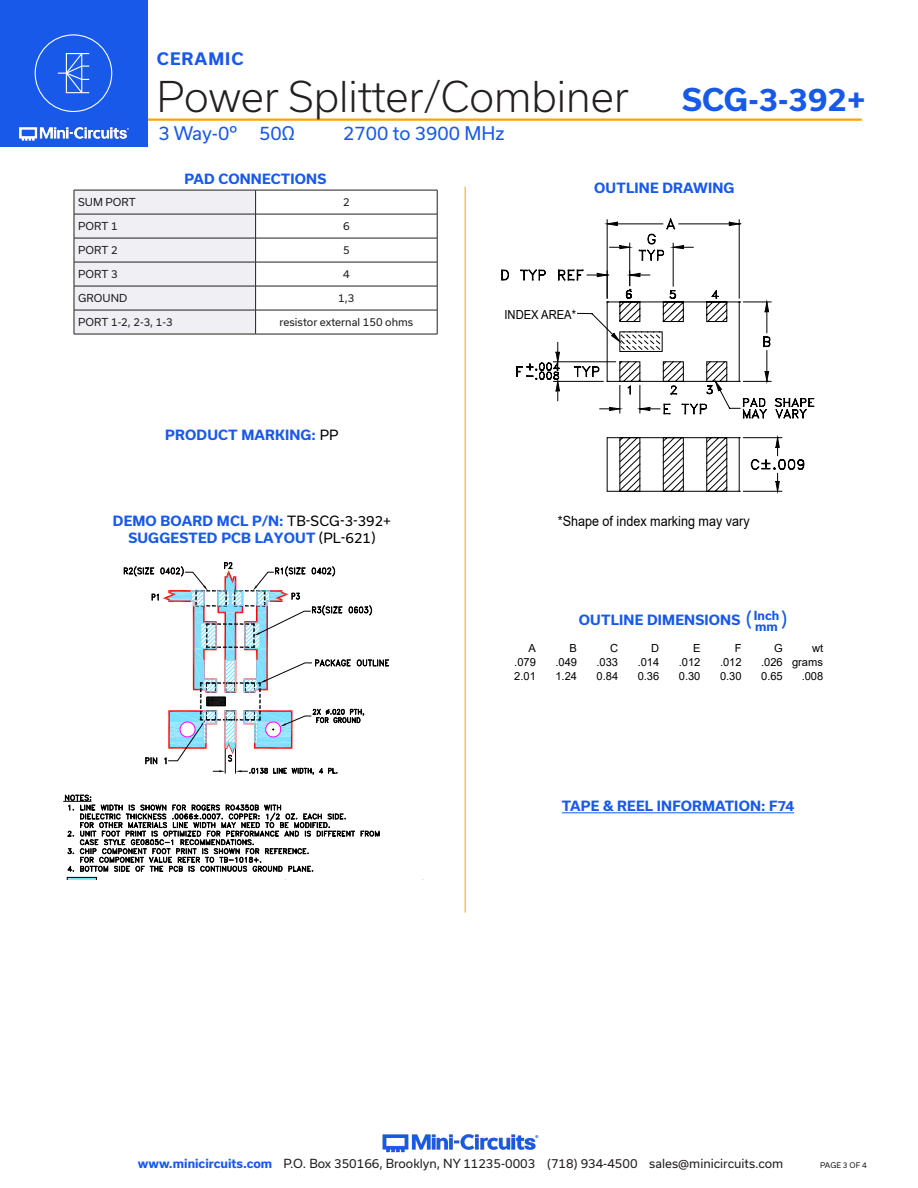
<style>
.page{position:relative;width:918px;height:1188px;background:#fff}
.page>*{position:absolute;margin:0;border:0;box-sizing:border-box;transform-origin:0 0}
.t1{font:300 40.5px "Usual";color:#231f20}
.t2{font:700 30px "Usual";color:#1859ea}
.Blue_Headers{font:19.5px "Usual";color:#1859ea}
.t3{font:18px "Usual";color:#1859ea}
.t4{font:700 16.5px "Usual";letter-spacing:.065em;color:#1859ea}
.t5{font:13.95px "Arial";color:#000;scale:.9 1}
.Demo_Board{font:700 13.5px "Usual";letter-spacing:.015em;color:#1859ea}
.Blue_Headers-2{font:700 13.5px "Usual";letter-spacing:.015em;color:#1859ea}
.t6{font:12.45px "Arial";color:#000;scale:.9 1}
.t7{font:12px "Usual";color:#231f20}
.Blue_Headers-3{font:700 12px "Usual";color:#1859ea}
.t8{font:11.1px "Arial";color:#000}
.Table_Body_Left_Just{font:10.5px "Usual";color:#231f20}
.Table_Body_Center{font:10.5px "Usual";color:#231f20}
.t9{font:7.5px "Usual";color:#231f20}
.s1{font-weight:400;color:#000}
.s2{font-weight:700;color:#1859ea}
</style>
<div class="page">
<hr style="left:917px;top:0;width:1px;height:147px;background:#1859ea">
<hr style="left:129px;top:118px;width:733px;height:3px;background:#ffa300">
<div style="left:0;top:0;width:147px;height:147px;background:#1859ea"></div>
<img style="left:19px;top:126px;width:110px;height:15px">
<div style="left:35px;top:34px;width:77px;height:78px;border:1px solid #fff;border-radius:50%"></div>
<svg style="left:57px;top:53px;width:33px;height:41px"></svg>
<img style="left:382px;top:1134px;width:157px;height:19px">
<hr style="left:465px;top:187px;width:1px;height:726px;background:#ffa300">
<hr style="left:256px;top:190px;width:181px;height:1px;background:#231f20">
<hr style="left:256px;top:214px;width:181px;height:1px;background:#231f20">
<hr style="left:256px;top:238px;width:181px;height:1px;background:#231f20">
<hr style="left:256px;top:262px;width:181px;height:1px;background:#231f20">
<hr style="left:256px;top:286px;width:181px;height:1px;background:#231f20">
<hr style="left:256px;top:310px;width:181px;height:1px;background:#231f20">
<svg style="left:74px;top:190px;width:182px;height:144px"></svg>
<svg style="left:437px;top:190px;width:1px;height:144px"></svg>
<hr style="left:74px;top:334px;width:182px;height:1px;background:#231f20">
<hr style="left:256px;top:334px;width:181px;height:1px;background:#231f20">
<svg style="left:361px;top:830px;width:19px;height:7px"></svg>
<svg style="left:64px;top:794px;width:291px;height:86px"></svg>
<svg style="left:124px;top:562px;width:265px;height:213px"></svg>
<div style="left:218px;top:591px;width:12px;height:15px;border:1px solid #7edfff"></div>
<div style="left:231px;top:591px;width:12px;height:15px;border:1px solid #7edfff"></div>
<svg style="left:526px;top:362px;width:281px;height:130px"></svg>
<svg style="left:553px;top:218px;width:227px;height:276px"></svg>
<hr style="left:562px;top:812px;width:232px;height:1px;background:#1859ea">
<h3 class="t4" style="left:157px;top:49px;width:88px">CERAMIC</h3>
<h1 class="t1" style="left:157px;top:73px;width:474px">Power Splitter/Combiner</h1>
<h2 class="t2" style="left:682px;top:83px;width:185px">SCG-3-392+</h2>
<h3 class="t3" style="left:158px;top:123px;width:138px">3 Way-0º 50Ω</h3>
<h3 class="t3" style="left:343px;top:123px;width:163px">2700 to 3900 MHz</h3>
<p class="Blue_Headers-2" style="left:185px;top:171px;width:143px">PAD CONNECTIONS</p>
<p class="Table_Body_Left_Just" style="left:78px;top:196px;width:59px">SUM PORT</p>
<p class="Table_Body_Center" style="left:343px;top:196px;width:8px">2</p>
<p class="Table_Body_Left_Just" style="left:78px;top:220px;width:41px">PORT 1</p>
<p class="Table_Body_Center" style="left:343px;top:220px;width:8px">6</p>
<p class="Table_Body_Left_Just" style="left:78px;top:244px;width:41px">PORT 2</p>
<p class="Table_Body_Center" style="left:343px;top:244px;width:8px">5</p>
<p class="Table_Body_Left_Just" style="left:78px;top:268px;width:41px">PORT 3</p>
<p class="Table_Body_Center" style="left:343px;top:268px;width:8px">4</p>
<p class="Table_Body_Left_Just" style="left:78px;top:292px;width:51px">GROUND</p>
<p class="Table_Body_Center" style="left:338px;top:292px;width:18px">1,3</p>
<p class="Table_Body_Left_Just" style="left:78px;top:316px;width:96px">PORT 1-2, 2-3, 1-3</p>
<p class="Table_Body_Center" style="left:280px;top:316px;width:135px">resistor external 150 ohms</p>
<p class="t6" style="left:505px;top:306px;width:81px">INDEX AREA*</p>
<p class="Blue_Headers-2" style="left:594px;top:180px;width:142px">OUTLINE DRAWING</p>
<p class="Demo_Board" style="left:165px;top:427px;width:175px">PRODUCT MARKING: <span class="s1">PP</span></p>
<p class="Demo_Board" style="left:113px;top:514px;width:280px">DEMO BOARD MCL P/N: <span class="s1">TB-SCG-3-392+</span></p>
<p class="Demo_Board" style="left:128px;top:530px;width:249px">SUGGESTED PCB LAYOUT <span class="s1">(PL-621)</span></p>
<p class="t5" style="left:558px;top:511px;width:215px">*Shape of index marking may vary</p>
<p class="Blue_Headers-2" style="left:579px;top:612px;width:163px">OUTLINE DIMENSIONS</p>
<p class="Blue_Headers" style="left:746px;top:609px;width:8px">(</p>
<p class="Blue_Headers-3" style="left:754px;top:609px;width:27px">Inch</p>
<p class="Blue_Headers" style="left:781px;top:609px;width:8px">)</p>
<p class="Blue_Headers-3" style="left:755px;top:619px;width:24px">mm</p>
<p class="t8" style="left:528px;top:641px;width:9px">A</p>
<p class="t8" style="left:570px;top:641px;width:9px">B</p>
<p class="t8" style="left:610px;top:641px;width:10px">C</p>
<p class="t8" style="left:651px;top:641px;width:10px">D</p>
<p class="t8" style="left:693px;top:641px;width:9px">E</p>
<p class="t8" style="left:735px;top:641px;width:8px">F</p>
<p class="t8" style="left:774px;top:641px;width:10px">G</p>
<p class="t8" style="left:812px;top:641px;width:13px">wt</p>
<p class="t8" style="left:514px;top:654px;width:23px">.079</p>
<p class="t8" style="left:555px;top:654px;width:23px">.049</p>
<p class="t8" style="left:597px;top:654px;width:23px">.033</p>
<p class="t8" style="left:638px;top:654px;width:23px">.014</p>
<p class="t8" style="left:679px;top:654px;width:23px">.012</p>
<p class="t8" style="left:720px;top:654px;width:23px">.012</p>
<p class="t8" style="left:761px;top:654px;width:63px">.026 grams</p>
<p class="t8" style="left:514px;top:668px;width:23px">2.01</p>
<p class="t8" style="left:555px;top:668px;width:23px">1.24</p>
<p class="t8" style="left:597px;top:668px;width:23px">0.84</p>
<p class="t8" style="left:638px;top:668px;width:23px">0.36</p>
<p class="t8" style="left:679px;top:668px;width:23px">0.30</p>
<p class="t8" style="left:720px;top:668px;width:23px">0.30</p>
<p class="t8" style="left:761px;top:668px;width:23px">0.65</p>
<p class="t8" style="left:802px;top:668px;width:23px">.008</p>
<p class="Blue_Headers-2" style="left:562px;top:799px;width:234px">TAPE &amp; REEL INFORMATION: F74</p>
<p class="t7" style="left:138px;top:1157px;width:647px"><span class="s2">www.minicircuits.com</span> P.O. Box 350166, Brooklyn, NY 11235-0003 (718) 934-4500 sales@minicircuits.com</p>
<p class="t9" style="left:820px;top:1161px;width:48px">PAGE 3 OF 4</p>
</div>
